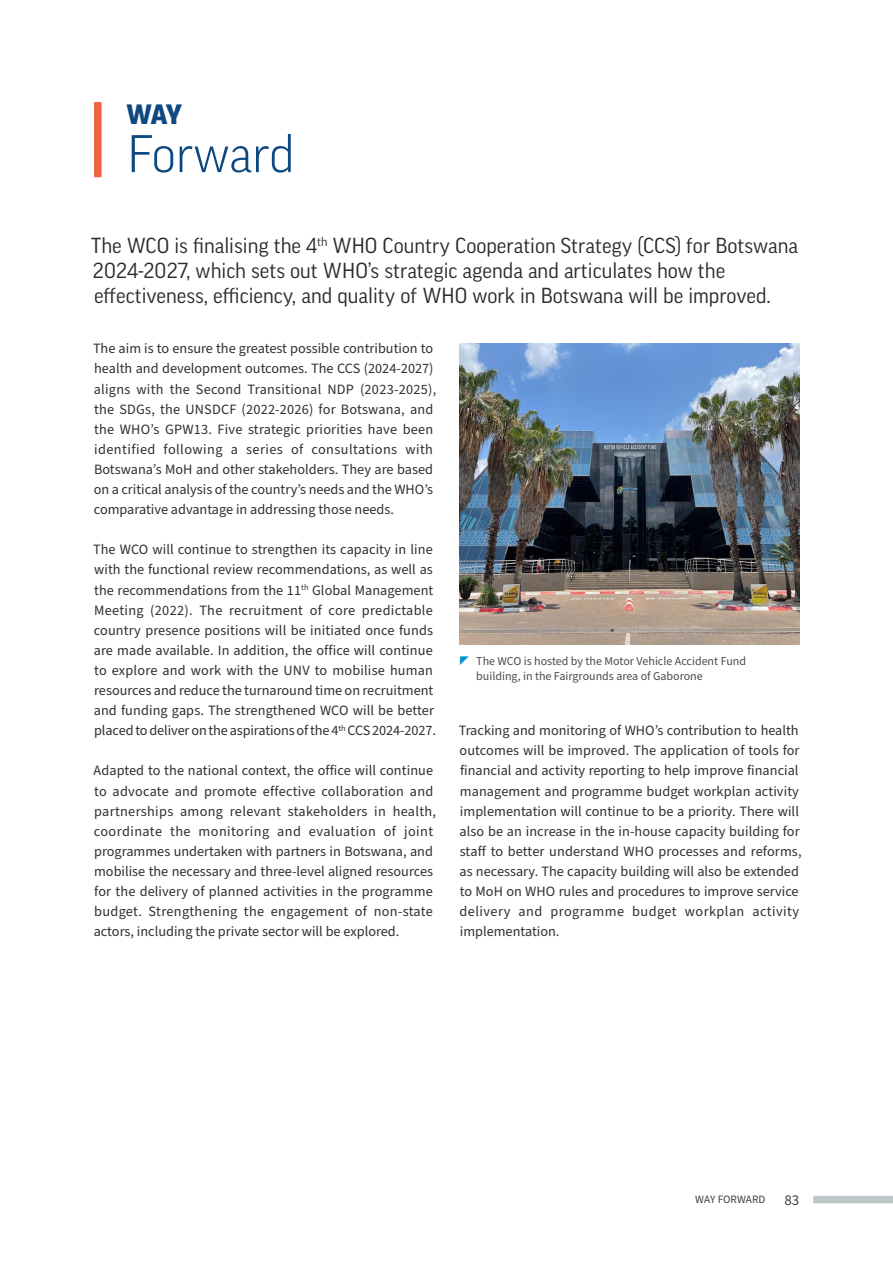
<style>
.page{position:relative;width:893px;height:1263px;background:#fff}
.page>*{position:absolute;margin:0;border:0;box-sizing:border-box;transform-origin:0 0}
.t1{font:300 51px "Good Pro";letter-spacing:-.005em;color:#0d4880}
.t2{font:900 27px "Good Pro";color:#0d4880}
.Intro{font:21px/25.2px "Good Pro";color:#2e2b2c}
.t3{font:15px "Source Sans Pro";color:#3e3e3f}
.Body{font:14.25px/20.1px "Source Sans Pro";letter-spacing:.005em;color:#312f30}
.t4{font:12px/15px "Source Sans Pro";color:#4b4c4d}
.t5{font:11.25px "Source Sans Pro";color:#3e3e3f}
</style>
<div class="page">
<div style="left:94px;top:102px;width:8px;height:75px;background:#f16144"></div>
<img style="left:459px;top:343px;width:340px;height:301px">
<div style="left:813px;top:1196px;width:80px;height:7px;background:#bfc6ca"></div>
<p class="t2" style="left:126px;top:99px;width:57px">WAY</p>
<p class="t1" style="left:127px;top:125px;width:169px">Forward</p>
<p class="Intro" style="left:91px;top:233px;width:708px">The WCO is finalising the 4<sup>th</sup> WHO Country Cooperation Strategy (CCS) for Botswana<br>2024-2027, which sets out WHO’s strategic agenda and articulates how the effectiveness, efficiency, and quality of WHO work in Botswana will be improved.</p>
<p class="Body" style="left:93px;top:339px;width:345px">The aim is to ensure the greatest possible contribution to health and development outcomes. The CCS (2024-2027) aligns with the Second Transitional NDP (2023-2025), the SDGs, the UNSDCF (2022-2026) for Botswana, and the WHO’s GPW13. Five strategic priorities have been identified following a series of consultations with Botswana’s MoH and other stakeholders. They are based on a critical analysis of the country’s needs and the WHO’s comparative advantage in addressing those needs.</p>
<p class="Body" style="left:93px;top:540px;width:344px">The WCO will continue to strengthen its capacity in line with the functional review recommendations, as well as the recommendations from the 11<sup>th</sup> Global Management Meeting (2022). The recruitment of core predictable country presence positions will be initiated once funds are made available. In addition, the office will continue to explore and work with the UNV to mobilise human resources and reduce the turnaround time on recruitment and funding gaps. The strengthened WCO will be better placed to deliver on the aspirations of the 4<sup>th</sup> CCS 2024-2027.</p>
<p class="Body" style="left:94px;top:761px;width:344px">Adapted to the national context, the office will continue to advocate and promote effective collaboration and partnerships among relevant stakeholders in health, coordinate the monitoring and evaluation of joint programmes undertaken with partners in Botswana, and mobilise the necessary and three-level aligned resources for the delivery of planned activities in the programme budget. Strengthening the engagement of non-state actors, including the private sector will be explored.</p>
<p class="t4" style="left:476px;top:654px;width:271px">The WCO is hosted by the Motor Vehicle Accident Fund building, in the Fairgrounds area of Gaborone</p>
<p class="Body" style="left:459px;top:721px;width:344px">Tracking and monitoring of WHO’s contribution to health outcomes will be improved. The application of tools for financial and activity reporting to help improve financial management and programme budget workplan activity implementation will continue to be a priority. There will also be an increase in the in-house capacity building for staff to better understand WHO processes and reforms, as necessary. The capacity building will also be extended to MoH on WHO rules and procedures to improve service delivery and programme budget workplan activity implementation.</p>
<p class="t5" style="left:695px;top:1192px;width:72px">WAY FORWARD</p>
<p class="t3" style="left:784px;top:1189px;width:16px">83</p>
</div>
